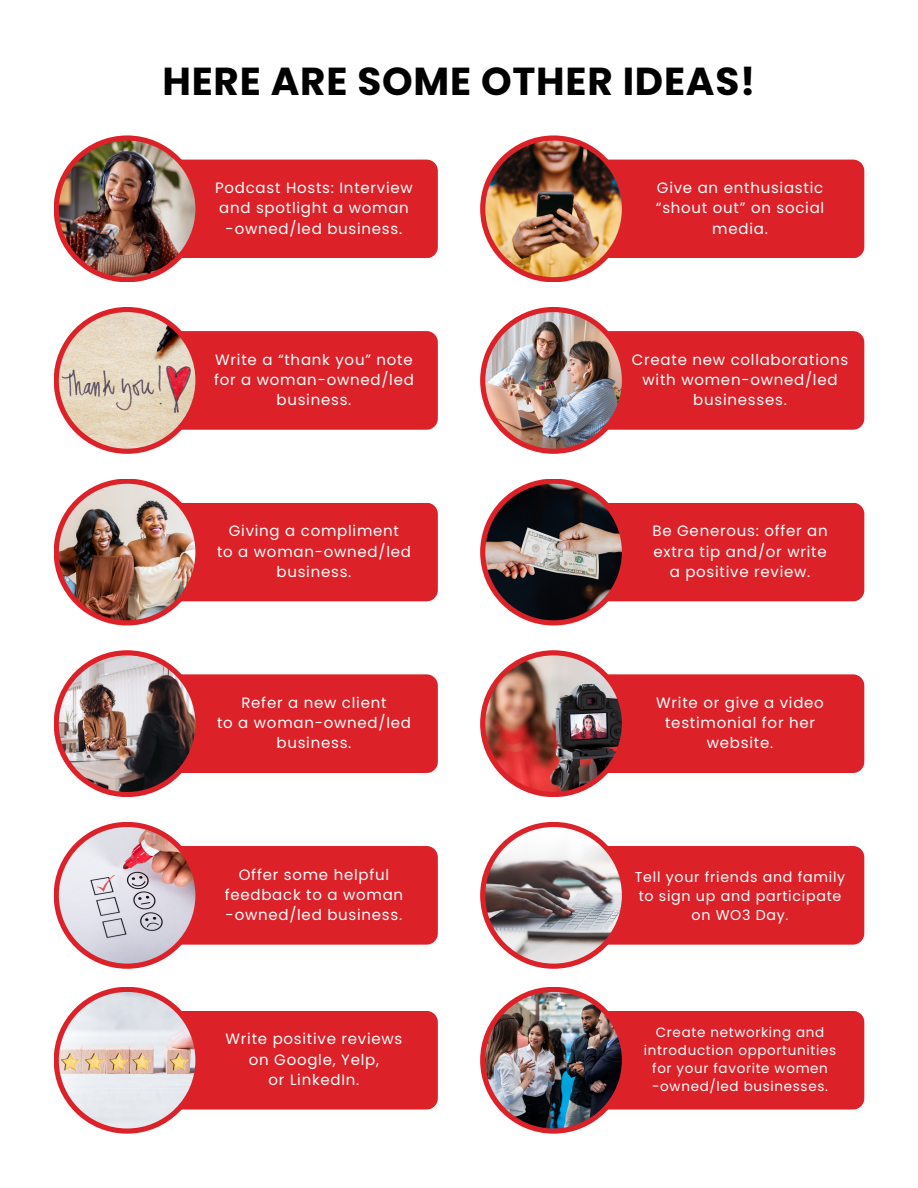
<style>
.page{position:relative;width:918px;height:1188px;background:#fff}
.page>*{position:absolute;margin:0;border:0;box-sizing:border-box;transform-origin:0 0}
.t1{font:700 39px "Poppins";letter-spacing:.02em;color:#000}
.t2{font:15px/20.2px "Poppins";letter-spacing:.05em;color:#fff;text-align:center}
.t3{font:14.25px "Poppins";letter-spacing:.05em;color:#fff}
.t4{font:13.5px/18px "Poppins";letter-spacing:.05em;color:#fff;text-align:center}
</style>
<div class="page">
<svg style="left:54px;top:135px;width:147px;height:147px;fill:#dd2128"></svg>
<svg style="left:480px;top:135px;width:147px;height:147px;fill:#dd2128"></svg>
<div style="left:54px;top:479px;width:147px;height:146px;background:#dd2128;border-radius:50%"></div>
<div style="left:480px;top:479px;width:147px;height:146px;background:#dd2128;border-radius:50%"></div>
<div style="left:54px;top:650px;width:147px;height:147px;background:#dd2128;border-radius:50%"></div>
<div style="left:480px;top:650px;width:147px;height:147px;background:#dd2128;border-radius:50%"></div>
<div style="left:54px;top:307px;width:147px;height:147px;background:#dd2128;border-radius:50%"></div>
<div style="left:480px;top:307px;width:147px;height:147px;background:#dd2128;border-radius:50%"></div>
<div style="left:54px;top:822px;width:147px;height:147px;background:#dd2128;border-radius:50%"></div>
<div style="left:480px;top:822px;width:147px;height:147px;background:#dd2128;border-radius:50%"></div>
<div style="left:54px;top:987px;width:147px;height:147px;background:#dd2128;border-radius:50%"></div>
<div style="left:480px;top:987px;width:147px;height:147px;background:#dd2128;border-radius:50%"></div>
<div style="left:175px;top:160px;width:263px;height:98px;background:#dd2128"></div>
<div style="left:176px;top:331px;width:262px;height:99px;background:#dd2128"></div>
<div style="left:175px;top:503px;width:263px;height:98px;background:#dd2128"></div>
<div style="left:176px;top:674px;width:262px;height:99px;background:#dd2128"></div>
<div style="left:176px;top:846px;width:262px;height:99px;background:#dd2128"></div>
<div style="left:175px;top:1011px;width:263px;height:99px;background:#dd2128"></div>
<img style="left:59px;top:141px;width:136px;height:136px;border-radius:50%">
<div style="left:602px;top:160px;width:262px;height:98px;background:#dd2128"></div>
<div style="left:601px;top:331px;width:263px;height:99px;background:#dd2128"></div>
<div style="left:603px;top:503px;width:261px;height:98px;background:#dd2128"></div>
<div style="left:601px;top:674px;width:263px;height:99px;background:#dd2128"></div>
<div style="left:601px;top:846px;width:263px;height:99px;background:#dd2128"></div>
<div style="left:601px;top:1011px;width:263px;height:99px;background:#dd2128"></div>
<img style="left:485px;top:141px;width:137px;height:136px;border-radius:50%">
<img style="left:59px;top:484px;width:136px;height:136px;border-radius:50%">
<img style="left:485px;top:484px;width:137px;height:136px;border-radius:50%">
<img style="left:59px;top:655px;width:136px;height:137px;border-radius:50%">
<img style="left:485px;top:655px;width:137px;height:137px;border-radius:50%">
<img style="left:59px;top:312px;width:136px;height:137px;border-radius:50%">
<img style="left:485px;top:312px;width:137px;height:137px;border-radius:50%">
<img style="left:59px;top:827px;width:136px;height:137px;border-radius:50%">
<img style="left:485px;top:827px;width:137px;height:137px;border-radius:50%">
<img style="left:59px;top:992px;width:136px;height:137px;border-radius:50%">
<img style="left:485px;top:992px;width:137px;height:137px;border-radius:50%">
<p class="t1" style="left:162px;top:54px;width:595px">HERE ARE SOME OTHER IDEAS!</p>
<p class="t2" style="left:215px;top:178px;width:199px;text-align:left">Podcast Hosts: Interview and spotlight a woman</p>
<p class="t2" style="left:226px;top:218px;width:178px">-owned/led business.</p>
<p class="t2" style="left:215px;top:349px;width:199px">Write a “thank you” note</p>
<p class="t2" style="left:214px;top:370px;width:201px">for a woman-owned/led business.</p>
<p class="t2" style="left:229px;top:521px;width:172px">Giving a compliment</p>
<p class="t2" style="left:217px;top:541px;width:195px">to a woman-owned/led business.</p>
<p class="t2" style="left:241px;top:693px;width:147px">Refer a new client</p>
<p class="t2" style="left:217px;top:713px;width:195px">to a woman-owned/led business.</p>
<p class="t2" style="left:225px;top:864px;width:180px">Offer some helpful feedback to a woman</p>
<p class="t2" style="left:226px;top:905px;width:178px">-owned/led business.</p>
<p class="t2" style="left:226px;top:1029px;width:178px">Write positive reviews</p>
<p class="t2" style="left:249px;top:1049px;width:132px">on Google, Yelp,</p>
<p class="t2" style="left:269px;top:1070px;width:92px">or LinkedIn.</p>
<p class="t2" style="left:656px;top:178px;width:170px">Give an enthusiastic “shout out” on social media.</p>
<p class="t2" style="left:632px;top:349px;width:218px">Create new collaborations with women-owned/led businesses.</p>
<p class="t2" style="left:652px;top:521px;width:177px;text-align:left">Be Generous: offer an extra tip and/or write</p>
<p class="t2" style="left:670px;top:561px;width:142px">a positive review.</p>
<p class="t2" style="left:656px;top:693px;width:169px">Write or give a video testimonial for her website.</p>
<p class="t3" style="left:635px;top:867px;width:212px">Tell your friends and family</p>
<p class="t3" style="left:639px;top:886px;width:204px">to sign up and participate</p>
<p class="t3" style="left:692px;top:905px;width:99px">on WO3 Day.</p>
<p class="t4" style="left:644px;top:1024px;width:194px">Create networking and introduction opportunities</p>
<p class="t4" style="left:652px;top:1060px;width:177px">for your favorite women</p>
<p class="t4" style="left:652px;top:1078px;width:177px">-owned/led businesses.</p>
</div>
